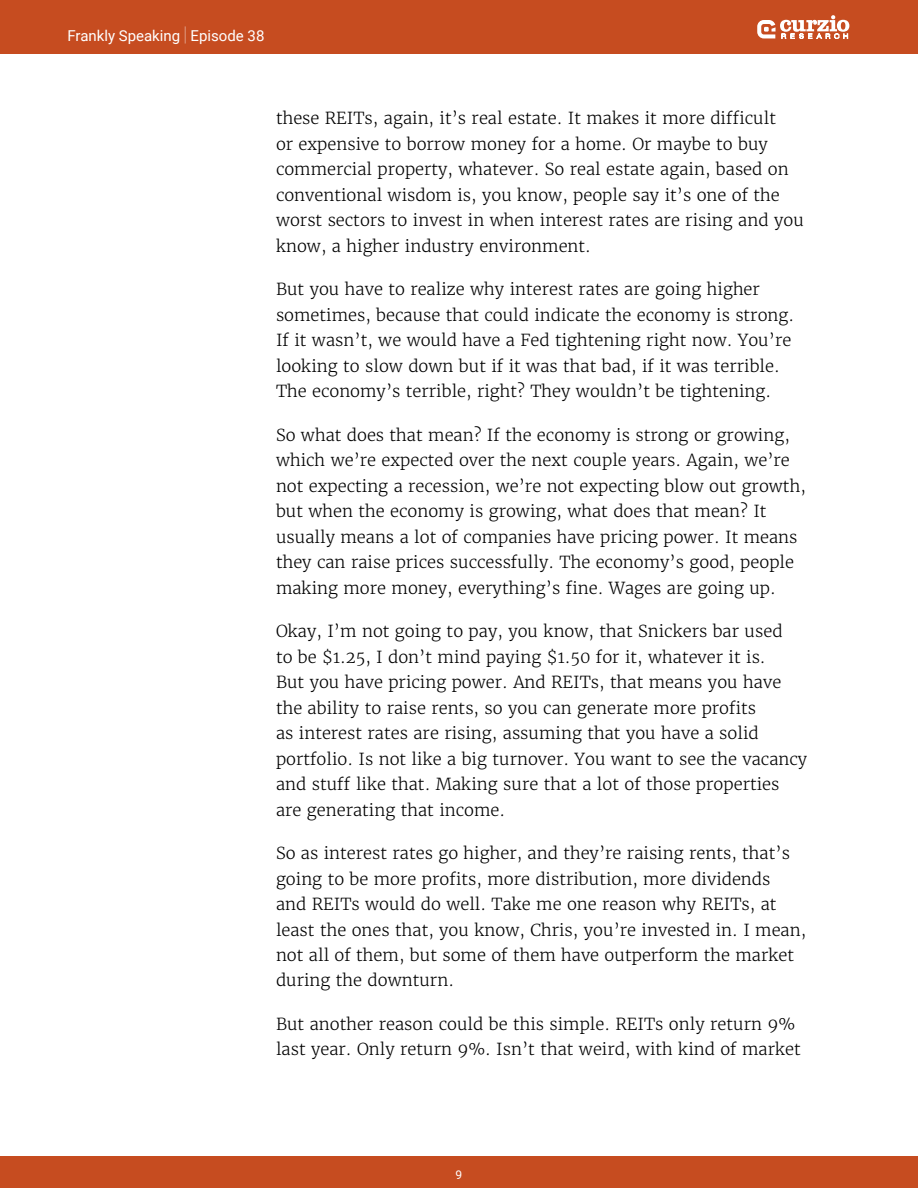
<style>
.page{position:relative;width:918px;height:1188px;background:#fff}
.page>*{position:absolute;margin:0;border:0;box-sizing:border-box;transform-origin:0 0}
.t1{font:300 16.5px/25.5px "Merriweather";color:#000}
.t2{font:15px "Roboto";color:#fff}
.t3{font:12px "Roboto";color:#fff}
.s1{font-weight:100;font-size:20.25px}
</style>
<div class="page">
<div style="left:0;top:1156px;width:918px;height:32px;background:#c64c20"></div>
<div style="left:0;top:0;width:918px;height:54px;background:#c64c20"></div>
<svg style="left:757px;top:15px;width:92px;height:24px"></svg>
<p class="t2" style="left:68px;top:25px;width:198px">Frankly Speaking <span class="s1">|</span> Episode 38</p>
<p class="t1" style="left:276px;top:106px;width:529px">these REITs, again, it’s real estate. It makes it more difficult<br>or expensive to borrow money for a home. Or maybe to buy commercial property, whatever. So real estate again, based on conventional wisdom is, you know, people say it’s one of the worst sectors to invest in when interest rates are rising and you know, a higher industry environment.</p>
<p class="t1" style="left:276px;top:277px;width:520px">But you have to realize why interest rates are going higher sometimes, because that could indicate the economy is strong.<br>If it wasn’t, we would have a Fed tightening right now. You’re looking to slow down but if it was that bad, if it was terrible.<br>The economy’s terrible, right? They wouldn’t be tightening.</p>
<p class="t1" style="left:276px;top:422px;width:531px">So what does that mean? If the economy is strong or growing, which we’re expected over the next couple years. Again, we’re not expecting a recession, we’re not expecting blow out growth, but when the economy is growing, what does that mean? It usually means a lot of companies have pricing power. It means they can raise prices successfully. The economy’s good, people making more money, everything’s fine. Wages are going up.</p>
<p class="t1" style="left:276px;top:618px;width:533px">Okay, I’m not going to pay, you know, that Snickers bar used<br>to be $1.25, I don’t mind paying $1.50 for it, whatever it is.<br>But you have pricing power. And REITs, that means you have the ability to raise rents, so you can generate more profits<br>as interest rates are rising, assuming that you have a solid portfolio. Is not like a big turnover. You want to see the vacancy and stuff like that. Making sure that a lot of those properties are generating that income.</p>
<p class="t1" style="left:276px;top:840px;width:532px">So as interest rates go higher, and they’re raising rents, that’s going to be more profits, more distribution, more dividends<br>and REITs would do well. Take me one reason why REITs, at least the ones that, you know, Chris, you’re invested in. I mean, not all of them, but some of them have outperform the market during the downturn.</p>
<p class="t1" style="left:276px;top:1011px;width:526px">But another reason could be this simple. REITs only return 9% last year. Only return 9%. Isn’t that weird, with kind of market</p>
<p class="t3" style="left:456px;top:1166px;width:8px">9</p>
</div>
